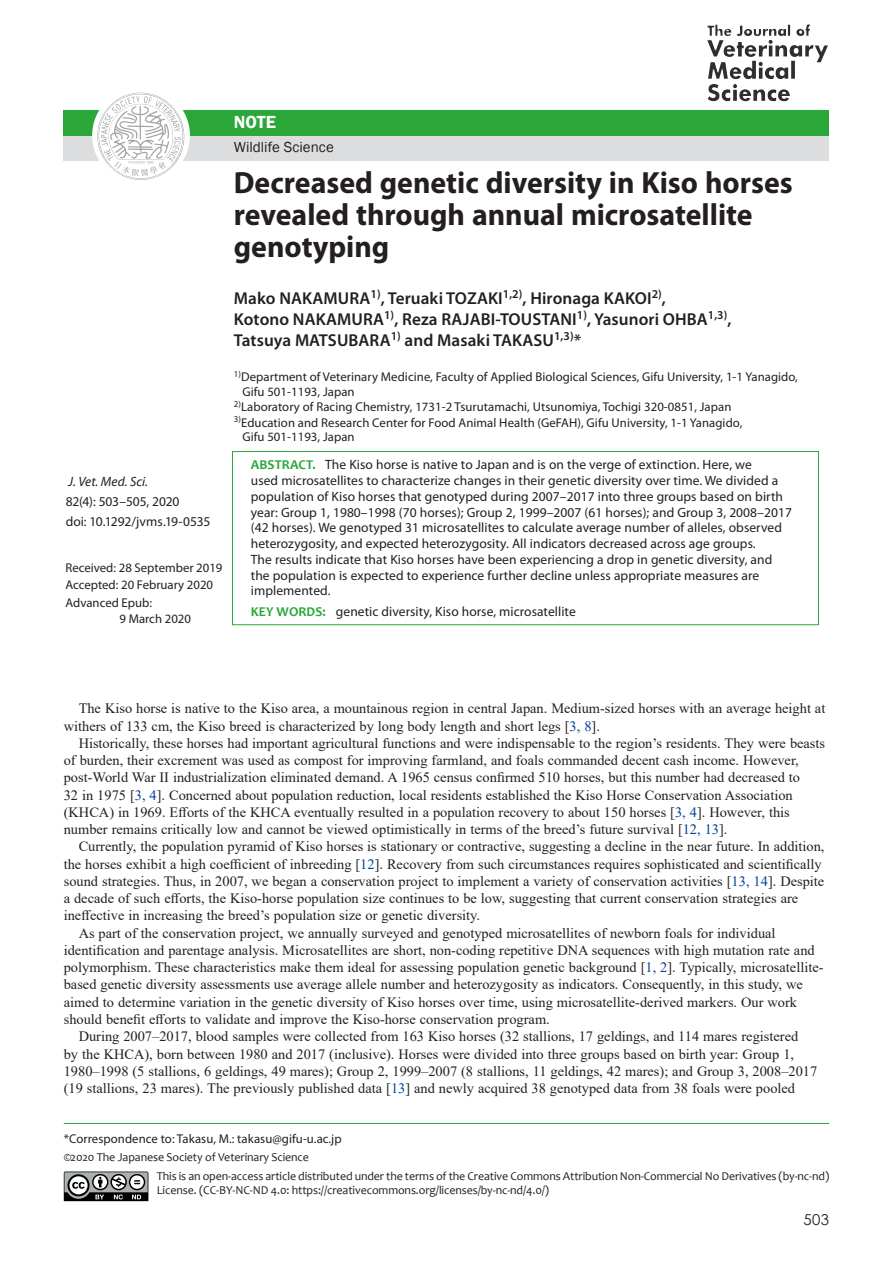
<style>
.page{position:relative;width:893px;height:1263px;background:#fff}
.page>*{position:absolute;margin:0;border:0;box-sizing:border-box;transform-origin:0 0}
.t1{font:700 30.75px/32.2px "Myriad Pro";color:#231f20}
.t2{font:600 18px "Franklin Gothic";color:#fff}
.t3{font:600 17.25px/21px "Myriad Pro";letter-spacing:.005em;color:#231f20}
.t4{font:15px "Franklin Gothic";color:#231f20}
.t5{font:15px "Century Gothic";color:#231f20}
.t6{font:14.25px/17.2px "Times New Roman";color:#231f20}
.t7{font:13.5px/15.8px "Myriad Pro";letter-spacing:.005em;color:#231f20}
.t8{font:italic 13.5px "Myriad Pro";color:#231f20}
.t9{font:12.75px/17.9px "Myriad Pro";letter-spacing:.005em;color:#231f20}
.t10{font:12px/20px "Candara";letter-spacing:-.01em;color:#231f20}
.s1{font-family:"Candara";font-weight:700;color:#2aa738}
.s2{color:#003f98}
</style>
<div class="page">
<hr style="left:64px;top:1123px;width:765px;height:1px;background:#2aa738">
<div style="left:64px;top:136px;width:765px;height:25px;background:#dcdddf"></div>
<div style="left:64px;top:111px;width:765px;height:25px;background:#2aa738"></div>
<div style="left:92px;top:87px;width:98px;height:97px;background:#fff;border-radius:50%"></div>
<svg style="left:94px;top:92px;width:93px;height:88px"></svg>
<img style="left:707px;top:24px;width:106px;height:33px">
<div style="left:232px;top:451px;width:587px;height:174px;border:1px solid #2aa738"></div>
<svg style="left:64px;top:1171px;width:84px;height:30px"></svg>
<p class="t8" style="left:68px;top:473px;width:81px">J. Vet. Med. Sci.</p>
<p class="t7" style="left:66px;top:491px;width:146px;line-height:20px">82(4): 503–505, 2020<br>doi: 10.1292/jvms.19-0535</p>
<p class="t9" style="left:66px;top:558px;width:158px">Received: 28 September 2019<br>Accepted: 20 February 2020<br>Advanced Epub:</p>
<p class="t9" style="left:120px;top:610px;width:73px">9 March 2020</p>
<p class="t2" style="left:234px;top:111px;width:44px">NOTE</p>
<p class="t4" style="left:234px;top:138px;width:101px">Wildlife Science</p>
<h1 class="t1" style="left:234px;top:165px;width:560px">Decreased genetic diversity in Kiso horses revealed through annual microsatellite genotyping</h1>
<p class="t3" style="left:234px;top:287px;width:499px">Mako NAKAMURA<sup>1)</sup>, Teruaki TOZAKI<sup>1,2)</sup>, Hironaga KAKOI<sup>2)</sup>,<br>Kotono NAKAMURA<sup>1)</sup>, Reza RAJABI-TOUSTANI<sup>1)</sup>, Yasunori OHBA<sup>1,3)</sup>,<br>Tatsuya MATSUBARA<sup>1)</sup> and Masaki TAKASU<sup>1,3)</sup>*</p>
<p class="t9" style="left:242px;top:370px;width:557px;line-height:14.2px;text-indent:-9px"><sup>1)</sup>Department of Veterinary Medicine, Faculty of Applied Biological Sciences, Gifu University, 1-1 Yanagido,<br>Gifu 501-1193, Japan</p>
<p class="t9" style="left:234px;top:399px;width:510px;line-height:15.6px"><sup>2)</sup>Laboratory of Racing Chemistry, 1731-2 Tsurutamachi, Utsunomiya, Tochigi 320-0851, Japan<br><sup>3)</sup>Education and Research Center for Food Animal Health (GeFAH), Gifu University, 1-1 Yanagido,</p>
<p class="t9" style="left:242px;top:427px;width:114px">Gifu 501-1193, Japan</p>
<p class="t7" style="left:251px;top:457px;width:543px"><span class="s1">ABSTRACT.</span> The Kiso horse is native to Japan and is on the verge of extinction. Here, we<br>used microsatellites to characterize changes in their genetic diversity over time. We divided a population of Kiso horses that genotyped during 2007–2017 into three groups based on birth year: Group 1, 1980–1998 (70 horses); Group 2, 1999–2007 (61 horses); and Group 3, 2008–2017 (42 horses). We genotyped 31 microsatellites to calculate average number of alleles, observed heterozygosity, and expected heterozygosity. All indicators decreased across age groups.<br>The results indicate that Kiso horses have been experiencing a drop in genetic diversity, and the population is expected to experience further decline unless appropriate measures are implemented.</p>
<p class="t7" style="left:251px;top:604px;width:326px"><span class="s1">KEY WORDS:</span> genetic diversity, Kiso horse, microsatellite</p>
<p class="t6" style="left:64px;top:699px;width:763px;text-indent:15px">The Kiso horse is native to the Kiso area, a mountainous region in central Japan. Medium-sized horses with an average height at withers of 133 cm, the Kiso breed is characterized by long body length and short legs [<span class="s2">3, 8</span>].</p>
<p class="t6" style="left:64px;top:734px;width:763px;text-indent:15px">Historically, these horses had important agricultural functions and were indispensable to the region’s residents. They were beasts of burden, their excrement was used as compost for improving farmland, and foals commanded decent cash income. However, post-World War II industrialization eliminated demand. A 1965 census confirmed 510 horses, but this number had decreased to<br>32 in 1975 [<span class="s2">3, 4</span>]. Concerned about population reduction, local residents established the Kiso Horse Conservation Association (KHCA) in 1969. Efforts of the KHCA eventually resulted in a population recovery to about 150 horses [<span class="s2">3, 4</span>]. However, this number remains critically low and cannot be viewed optimistically in terms of the breed’s future survival [<span class="s2">12, 13</span>].</p>
<p class="t6" style="left:79px;top:837px;width:747px">Currently, the population pyramid of Kiso horses is stationary or contractive, suggesting a decline in the near future. In addition,</p>
<p class="t6" style="left:64px;top:855px;width:759px">the horses exhibit a high coefficient of inbreeding [<span class="s2">12</span>]. Recovery from such circumstances requires sophisticated and scientifically</p>
<p class="t6" style="left:64px;top:872px;width:762px">sound strategies. Thus, in 2007, we began a conservation project to implement a variety of conservation activities [<span class="s2">13, 14</span>]. Despite</p>
<p class="t6" style="left:64px;top:889px;width:736px">a decade of such efforts, the Kiso-horse population size continues to be low, suggesting that current conservation strategies are</p>
<p class="t6" style="left:64px;top:906px;width:418px">ineffective in increasing the breed’s population size or genetic diversity.</p>
<p class="t6" style="left:79px;top:924px;width:698px">As part of the conservation project, we annually surveyed and genotyped microsatellites of newborn foals for individual</p>
<p class="t6" style="left:64px;top:941px;width:752px">identification and parentage analysis. Microsatellites are short, non-coding repetitive DNA sequences with high mutation rate and</p>
<p class="t6" style="left:64px;top:958px;width:761px">polymorphism. These characteristics make them ideal for assessing population genetic background [<span class="s2">1, 2</span>]. Typically, microsatellite-</p>
<p class="t6" style="left:64px;top:976px;width:740px">based genetic diversity assessments use average allele number and heterozygosity as indicators. Consequently, in this study, we</p>
<p class="t6" style="left:64px;top:993px;width:735px">aimed to determine variation in the genetic diversity of Kiso horses over time, using microsatellite-derived markers. Our work</p>
<p class="t6" style="left:64px;top:1010px;width:487px">should benefit efforts to validate and improve the Kiso-horse conservation program.</p>
<p class="t6" style="left:79px;top:1027px;width:721px">During 2007–2017, blood samples were collected from 163 Kiso horses (32 stallions, 17 geldings, and 114 mares registered</p>
<p class="t6" style="left:64px;top:1045px;width:732px">by the KHCA), born between 1980 and 2017 (inclusive). Horses were divided into three groups based on birth year: Group 1,</p>
<p class="t6" style="left:64px;top:1062px;width:755px">1980–1998 (5 stallions, 6 geldings, 49 mares); Group 2, 1999–2007 (8 stallions, 11 geldings, 42 mares); and Group 3, 2008–2017</p>
<p class="t6" style="left:64px;top:1079px;width:733px">(19 stallions, 23 mares). The previously published data [<span class="s2">13</span>] and newly acquired 38 genotyped data from 38 foals were pooled</p>
<p class="t9" style="left:64px;top:1129px;width:279px">*Correspondence to: Takasu, M.: takasu@gifu-u.ac.jp</p>
<p class="t10" style="left:157px;top:1146px;width:674px;text-indent:-93px">©2020 The Japanese Society of Veterinary Science<br>This is an open-access article distributed under the terms of the Creative Commons Attribution Non-Commercial No Derivatives (by-nc-nd)</p>
<p class="t10" style="left:157px;top:1180px;width:394px">License. (CC-BY-NC-ND 4.0: https://creativecommons.org/licenses/by-nc-nd/4.0/)</p>
<p class="t5" style="left:803px;top:1209px;width:27px">503</p>
</div>
